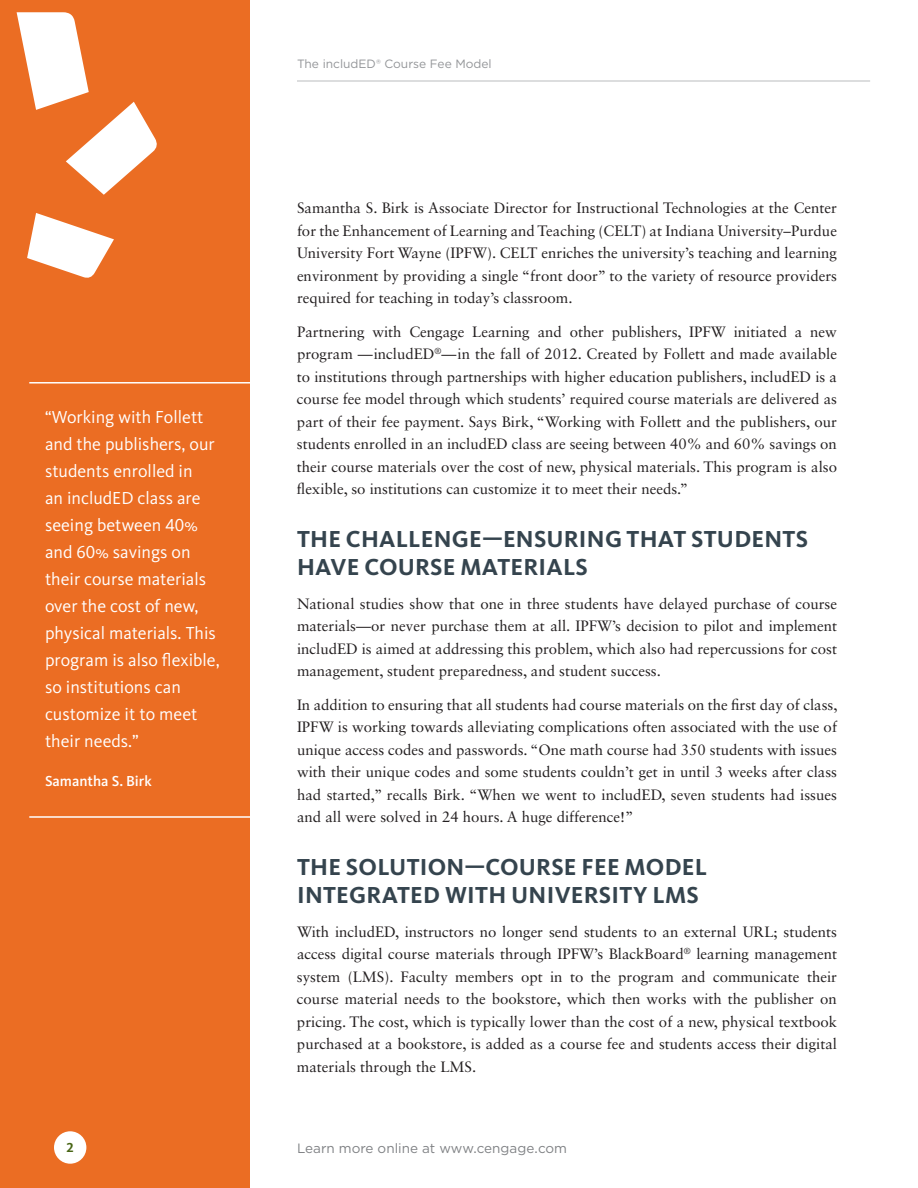
<style>
.page{position:relative;width:918px;height:1188px;background:#fff}
.page>*{position:absolute;margin:0;border:0;box-sizing:border-box;transform-origin:0 0}
.t1{font:700 24px/28.5px "Kievit OT";letter-spacing:.01em;color:#35444e}
.t2{font:18px/27px "Kievit OT";color:#fff}
.t3{font:15px/22.5px "Sabon LT Std";color:#231f20;text-align:justify}
.t4{font:500 15px "Kievit OT";color:#fff}
.t5{font:13.5px "Gotham";color:#808285}
.t6{font:700 13.5px "Kievit OT";color:#486515}
.t7{font:12px "Gotham";color:#939598}
</style>
<div class="page">
<div style="left:0;top:0;width:249px;height:1188px;background:#eb6d23"></div>
<div style="left:54px;top:1131px;width:32px;height:33px;background:#fff;border-radius:50%"></div>
<svg style="left:27px;top:213px;width:87px;height:65px"></svg>
<svg style="left:17px;top:12px;width:140px;height:183px"></svg>
<hr style="left:29px;top:382px;width:222px;height:2px;background:#fff">
<hr style="left:29px;top:816px;width:222px;height:2px;background:#fff">
<hr style="left:297px;top:80px;width:573px;height:2px;background:#d1d2d4">
<p class="t2" style="left:45px;top:404px;width:176px">“Working with Follett and the publishers, our students enrolled in<br>an includED class are seeing between 40% and 60% savings on their course materials over the cost of new, physical materials. This program is also flexible, so institutions can customize it to meet their needs.”</p>
<p class="t4" style="left:45px;top:772px;width:108px">Samantha S. Birk</p>
<p class="t7" style="left:297px;top:56px;width:196px">The includED® Course Fee Model</p>
<p class="t3" style="left:297px;top:197px;width:542px">Samantha S. Birk is Associate Director for Instructional Technologies at the Center for the Enhancement of Learning and Teaching (CELT) at Indiana University–Purdue University Fort Wayne (IPFW). CELT enriches the university’s teaching and learning environment by providing a single “front door” to the variety of resource providers required for teaching in today’s classroom.</p>
<p class="t3" style="left:297px;top:320px;width:542px">Partnering with Cengage Learning and other publishers, IPFW initiated a new program —includED<sup>®</sup>—in the fall of 2012. Created by Follett and made available to institutions through partnerships with higher education publishers, includED is a course fee model through which students’ required course materials are delivered as part of their fee payment. Says Birk, “Working with Follett and the publishers, our students enrolled in an includED class are seeing between 40% and 60% savings on their course materials over the cost of new, physical materials. This program is also flexible, so institutions can customize it to meet their needs.”</p>
<h1 class="t1" style="left:297px;top:524px;width:512px">THE CHALLENGE—ENSURING THAT STUDENTS<br>HAVE COURSE MATERIALS</h1>
<p class="t3" style="left:297px;top:592px;width:542px">National studies show that one in three students have delayed purchase of course materials—or never purchase them at all. IPFW’s decision to pilot and implement includED is aimed at addressing this problem, which also had repercussions for cost management, student preparedness, and student success.</p>
<p class="t3" style="left:297px;top:693px;width:542px">In addition to ensuring that all students had course materials on the first day of class, IPFW is working towards alleviating complications often associated with the use of unique access codes and passwords. “One math course had 350 students with issues with their unique codes and some students couldn’t get in until 3 weeks after class had started,” recalls Birk. “When we went to includED, seven students had issues and all were solved in 24 hours. A huge difference!”</p>
<h1 class="t1" style="left:297px;top:852px;width:412px">THE SOLUTION—COURSE FEE MODEL<br>I NTEGRATED WITH U NIVERSITY LMS</h1>
<p class="t3" style="left:297px;top:920px;width:542px">With includED, instructors no longer send students to an external URL; students access digital course materials through IPFW’s BlackBoard<sup>®</sup> learning management system (LMS). Faculty members opt in to the program and communicate their course material needs to the bookstore, which then works with the publisher on pricing. The cost, which is typically lower than the cost of a new, physical textbook purchased at a bookstore, is added as a course fee and students access their digital materials through the LMS.</p>
<p class="t6" style="left:66px;top:1139px;width:9px">2</p>
<p class="t5" style="left:297px;top:1139px;width:272px">Learn more online at www.cengage.com</p>
</div>
